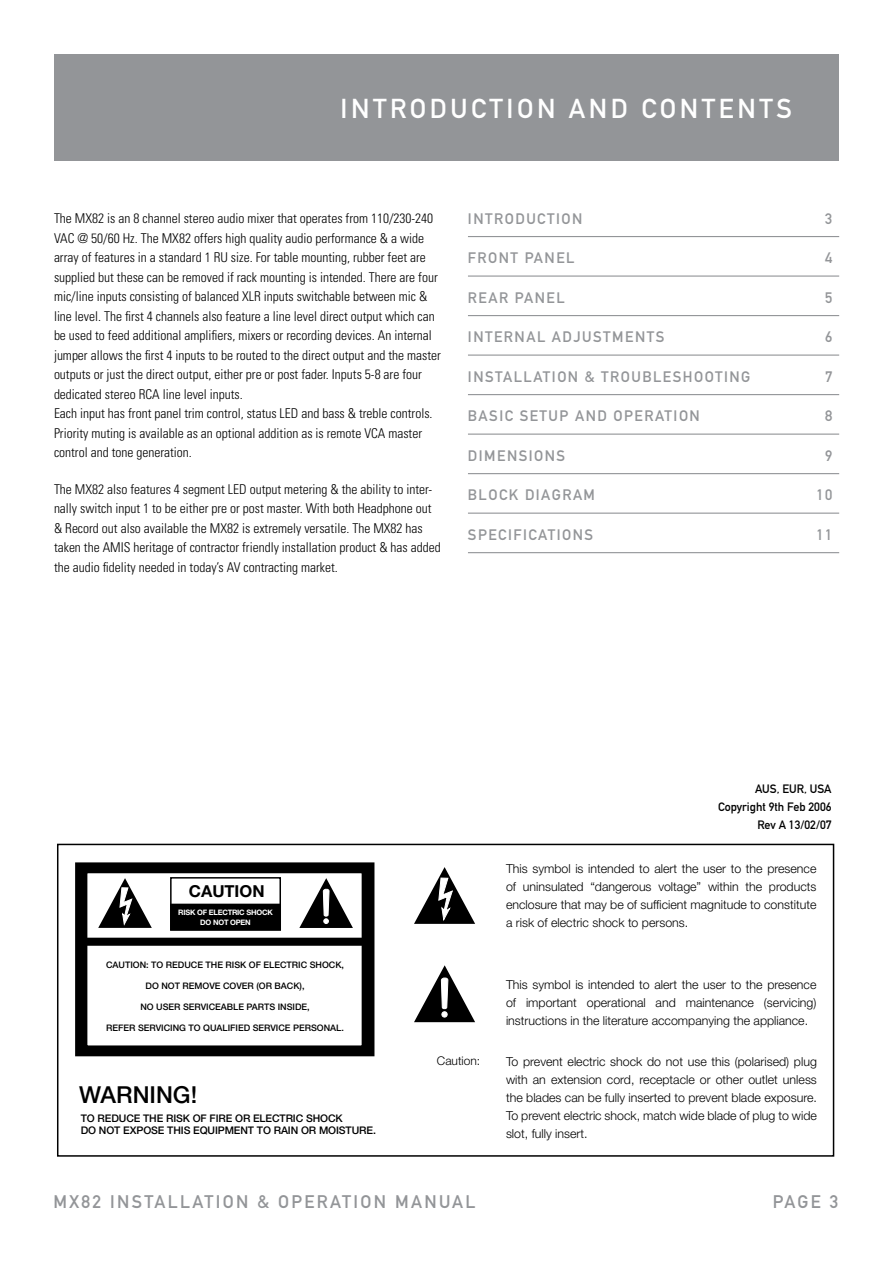
<style>
.page{position:relative;width:893px;height:1263px;background:#fff}
.page>*{position:absolute;margin:0;border:0;box-sizing:border-box;transform-origin:0 0}
.t1{font:27px "DIN Mittelschrift";letter-spacing:.13em;color:#fff}
.t2{font:500 23.4px "Helvetica Neue";color:#000}
.t3{font:18px "DIN Mittelschrift";letter-spacing:.13em;color:#939598}
.t4{font:700 16.5px "Helvetica Neue";color:#000}
.t5{font:15px "DIN Mittelschrift";letter-spacing:.1em;color:#939598}
.t6{font:300 condensed 13.5px/19.5px "Univers";color:#000}
.t7{font:300 12.3px/18px "Helvetica Neue";color:#000;text-align:justify}
.t8{font:12px/18px "DIN Mittelschrift";color:#000;text-align:right}
.t9{font:300 12px "Helvetica Neue";color:#000}
.t10{font:500 10.5px/12px "Helvetica Neue";letter-spacing:-.01em;color:#000}
.t11{font:500 9px "Helvetica Neue";color:#000}
.t12{font:700 7.5px/10.5px "Helvetica Neue";letter-spacing:-.03em;color:#fff;text-align:center}
</style>
<div class="page">
<div style="left:54px;top:54px;width:785px;height:106px;background:#939598"></div>
<div style="left:76px;top:863px;width:298px;height:192px;background:#000"></div>
<div style="left:75px;top:862px;width:299px;height:194px;border:2px solid #000"></div>
<div style="left:87px;top:872px;width:275px;height:174px;background:#fff"></div>
<div style="left:86px;top:872px;width:277px;height:175px;border:2px solid #000"></div>
<div style="left:170px;top:877px;width:111px;height:53px;border:2px solid #000"></div>
<div style="left:171px;top:904px;width:109px;height:26px;background:#000"></div>
<hr style="left:468px;top:236px;width:371px;height:1px;background:#939598">
<hr style="left:468px;top:275px;width:371px;height:2px;background:#939598">
<hr style="left:468px;top:315px;width:371px;height:1px;background:#939598">
<hr style="left:468px;top:354px;width:371px;height:2px;background:#939598">
<hr style="left:468px;top:394px;width:371px;height:1px;background:#939598">
<hr style="left:468px;top:434px;width:371px;height:1px;background:#939598">
<hr style="left:468px;top:473px;width:371px;height:1px;background:#939598">
<hr style="left:468px;top:513px;width:371px;height:1px;background:#939598">
<hr style="left:468px;top:552px;width:371px;height:1px;background:#939598">
<div style="left:57px;top:844px;width:777px;height:313px;border:2px solid #000"></div>
<div style="left:87px;top:938px;width:275px;height:7px;background:#000"></div>
<div style="left:86px;top:938px;width:276px;height:8px;border:2px solid #000"></div>
<svg style="left:98px;top:878px;width:54px;height:50px"></svg>
<svg style="left:299px;top:878px;width:54px;height:50px"></svg>
<svg style="left:414px;top:867px;width:61px;height:57px"></svg>
<svg style="left:414px;top:965px;width:61px;height:57px"></svg>
<div style="left:441px;top:1011px;width:7px;height:6px;border:1px solid #fff;border-radius:50%"></div>
<h1 class="t1" style="left:341px;top:93px;width:453px">INTRODUCTION AND CONTENTS</h1>
<p class="t6" style="left:54px;top:209px;width:388px">The MX82 is an 8 channel stereo audio mixer that operates from 110/230-240<br>VAC @ 50/60 Hz. The MX82 offers high quality audio performance &amp; a wide array of features in a standard 1 RU size. For table mounting, rubber feet are supplied but these can be removed if rack mounting is intended. There are four mic/line inputs consisting of balanced XLR inputs switchable between mic &amp; line level. The first 4 channels also feature a line level direct output which can be used to feed additional amplifiers, mixers or recording devices. An internal jumper allows the first 4 inputs to be routed to the direct output and the master outputs or just the direct output, either pre or post fader. Inputs 5-8 are four dedicated stereo RCA line level inputs.<br>Each input has front panel trim control, status LED and bass &amp; treble controls.<br>Priority muting is available as an optional addition as is remote VCA master control and tone generation.</p>
<p class="t6" style="left:54px;top:479px;width:388px">The MX82 also features 4 segment LED output metering &amp; the ability to inter&shy;nally switch input 1 to be either pre or post master. With both Headphone out &amp; Record out also available the MX82 is extremely versatile. The MX82 has taken the AMIS heritage of contractor friendly installation product &amp; has added the audio fidelity needed in today’s AV contracting market.</p>
<p class="t5" style="left:468px;top:210px;width:116px">INTRODUCTION</p>
<p class="t5" style="left:825px;top:210px;width:9px">3</p>
<p class="t5" style="left:468px;top:249px;width:108px">FRONT PANEL</p>
<p class="t5" style="left:825px;top:249px;width:9px">4</p>
<p class="t5" style="left:468px;top:289px;width:98px">REAR PANEL</p>
<p class="t5" style="left:825px;top:289px;width:9px">5</p>
<p class="t5" style="left:468px;top:328px;width:198px">INTERNAL ADJUSTMENTS</p>
<p class="t5" style="left:825px;top:328px;width:9px">6</p>
<p class="t5" style="left:468px;top:368px;width:284px">INSTALLATION &amp; TROUBLESHOOTING</p>
<p class="t5" style="left:825px;top:368px;width:9px">7</p>
<p class="t5" style="left:468px;top:407px;width:233px">BASIC SETUP AND OPERATION</p>
<p class="t5" style="left:825px;top:407px;width:9px">8</p>
<p class="t5" style="left:468px;top:447px;width:99px">DIMENSIONS</p>
<p class="t5" style="left:825px;top:447px;width:9px">9</p>
<p class="t5" style="left:468px;top:486px;width:129px">BLOCK DIAGRAM</p>
<p class="t5" style="left:817px;top:486px;width:17px">10</p>
<p class="t5" style="left:468px;top:526px;width:127px">SPECIFICATIONS</p>
<p class="t5" style="left:817px;top:526px;width:17px">11</p>
<p class="t4" style="left:189px;top:881px;width:77px">CAUTION</p>
<p class="t12" style="left:178px;top:907px;width:96px">RISK OF ELECTRIC SHOCK<br>DO NOT OPEN</p>
<p class="t8" style="left:718px;top:780px;width:115px">AUS, EUR, USA<br>Copyright 9th Feb 2006<br>Rev A 13/02/07</p>
<p class="t7" style="left:506px;top:859px;width:312px">This symbol is intended to alert the user to the presence of uninsulated “dangerous voltage” within the products enclosure that may be of sufficient magnitude to constitute a risk of electric shock to persons.</p>
<p class="t11" style="left:106px;top:959px;width:240px">CAUTION: TO REDUCE THE RISK OF ELECTRIC SHOCK,</p>
<p class="t11" style="left:146px;top:980px;width:161px">DO NOT REMOVE COVER (OR BACK),</p>
<p class="t11" style="left:140px;top:1001px;width:171px">NO USER SERVICEABLE PARTS INSIDE,</p>
<p class="t11" style="left:106px;top:1022px;width:239px">REFER SERVICING TO QUALIFIED SERVICE PERSONAL.</p>
<h2 class="t2" style="left:79px;top:1081px;width:120px">WARNING!</h2>
<p class="t10" style="left:81px;top:1112px;width:297px">TO REDUCE THE RISK OF FIRE OR ELECTRIC SHOCK<br>DO NOT EXPOSE THIS EQUIPMENT TO RAIN OR MOISTURE.</p>
<p class="t9" style="left:437px;top:1054px;width:45px">Caution:</p>
<p class="t7" style="left:506px;top:976px;width:312px">This symbol is intended to alert the user to the presence of important operational and maintenance (servicing) instructions in the literature accompanying the appliance.</p>
<p class="t7" style="left:506px;top:1052px;width:312px">To prevent electric shock do not use this (polarised) plug with an extension cord, receptacle or other outlet unless the blades can be fully inserted to prevent blade exposure.<br>To prevent electric shock, match wide blade of plug to wide slot, fully insert.</p>
<h3 class="t3" style="left:54px;top:1191px;width:423px">MX82 INSTALLATION &amp; OPERATION MANUAL</h3>
<h3 class="t3" style="left:773px;top:1191px;width:67px">PAGE 3</h3>
</div>
